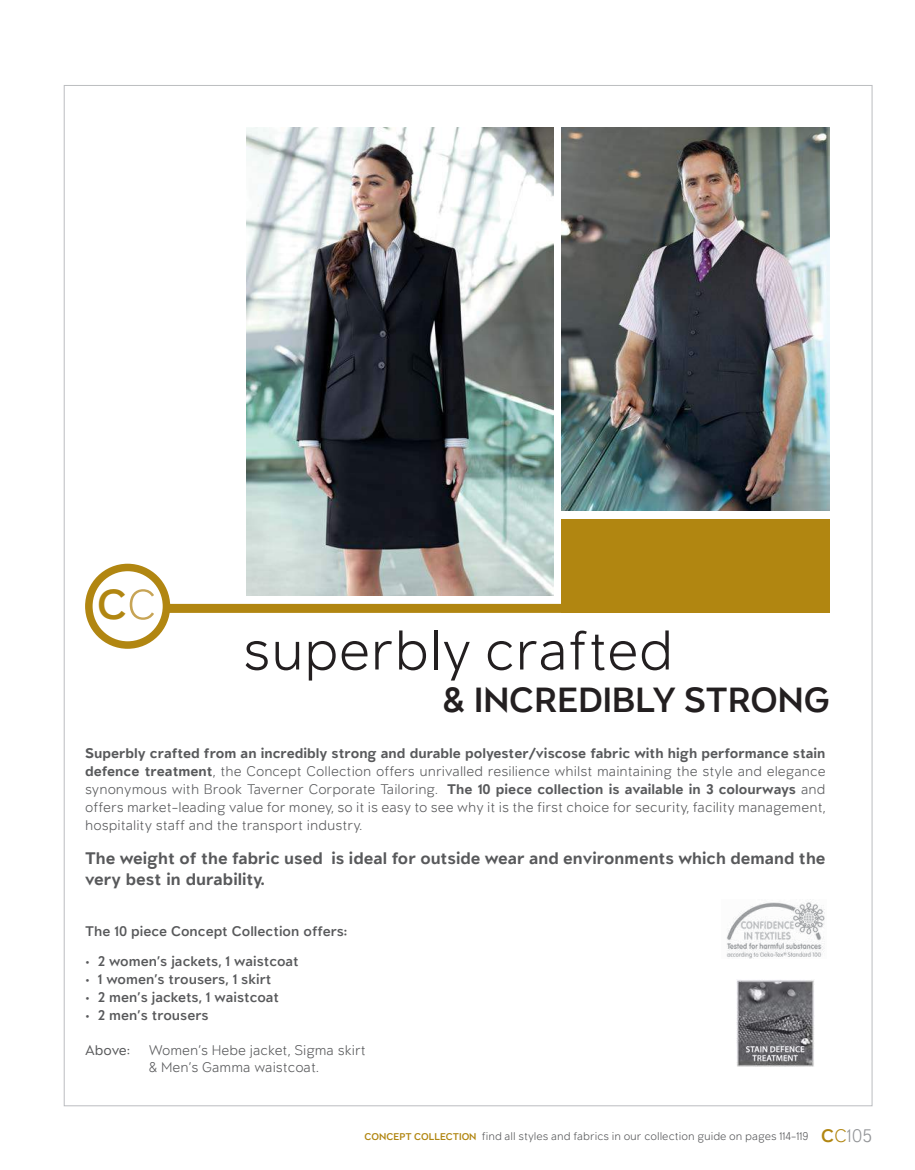
<style>
.page{position:relative;width:915px;height:1170px;background:#fff}
.page>*{position:absolute;margin:0;border:0;box-sizing:border-box;transform-origin:0 0}
.t1{font:300 60px "Littera Plain";color:#231f20}
.t2{font:500 45px "Littera Plain";color:#b18611}
.t3{font:500 37.5px "Littera Plain";color:#231f20}
.t4{font:700 18px/21px "Littera Plain";color:#58595b}
.t5{font:300 15px/18px "Littera Plain";color:#58595b;text-align:justify}
.t6{font:500 15px "Littera Plain";color:#58595b}
.t7{font:300 12px "Littera Plain";color:#58595b}
.s1{font-weight:700}
.s2{font-weight:400}
.s3{font-weight:500;font-size:10.5px;color:#b18611}
.s4{font-weight:500;font-size:19.5px;color:#b18611}
.s5{font-size:19.5px;color:#b18611}
.s6{font-size:19.5px;color:#939598}
</style>
<div class="page">
<div style="left:561px;top:519px;width:268px;height:93px;background:#b18611"></div>
<svg style="left:85px;top:563px;width:85px;height:85px"></svg>
<div style="left:166px;top:604px;width:663px;height:9px;background:#b18611"></div>
<img style="left:726px;top:899px;width:99px;height:59px">
<img style="left:736px;top:980px;width:78px;height:87px">
<img style="left:561px;top:128px;width:268px;height:382px">
<img style="left:247px;top:128px;width:306px;height:467px">
<h2 class="t2" style="left:97px;top:577px;width:32px">C</h2>
<h1 class="t1" style="left:242px;top:630px;width:432px">superbly crafted</h1>
<h3 class="t3" style="left:442px;top:676px;width:388px">&amp; INCREDIBLY STRONG</h3>
<p class="t5" style="left:85px;top:745px;width:741px"><span class="s1">Superbly crafted from an incredibly strong and durable polyester/viscose fabric with high performance stain defence treatment</span>, the Concept Collection offers unrivalled resilience whilst maintaining the style and elegance synonymous with Brook Taverner Corporate Tailoring. <span class="s1">The 10 piece collection is available in 3 colourways</span> and offers market-leading value for money, so it is easy to see why it is the first choice for security, facility management, hospitality staff and the transport industry.</p>
<p class="t4" style="left:85px;top:846px;width:741px">The weight of the fabric used is ideal for outside wear and environments which demand the very best in durability.</p>
<p class="t6" style="left:85px;top:921px;width:264px">The 10 piece Concept Collection offers:</p>
<p class="t6" style="left:85px;top:952px;width:215px">• 2 women’s jackets, 1 waistcoat</p>
<p class="t6" style="left:85px;top:970px;width:188px">• 1 women’s trousers, 1 skirt</p>
<p class="t6" style="left:85px;top:988px;width:196px">• 2 men’s jackets, 1 waistcoat</p>
<p class="t6" style="left:85px;top:1006px;width:125px">• 2 men’s trousers</p>
<p class="t5" style="left:149px;top:1042px;width:218px;line-height:17.2px;text-indent:-64px"><span class="s2">Above:</span> Women’s Hebe jacket, Sigma skirt &amp; Men’s Gamma waistcoat.</p>
<p class="t7" style="left:364px;top:1132px;width:509px"><span class="s3">CONCEPT COLLECTION</span> find all styles and fabrics in our collection guide on pages 114-119 <span class="s4">C</span><span class="s5">C</span><span class="s6">105</span></p>
</div>
